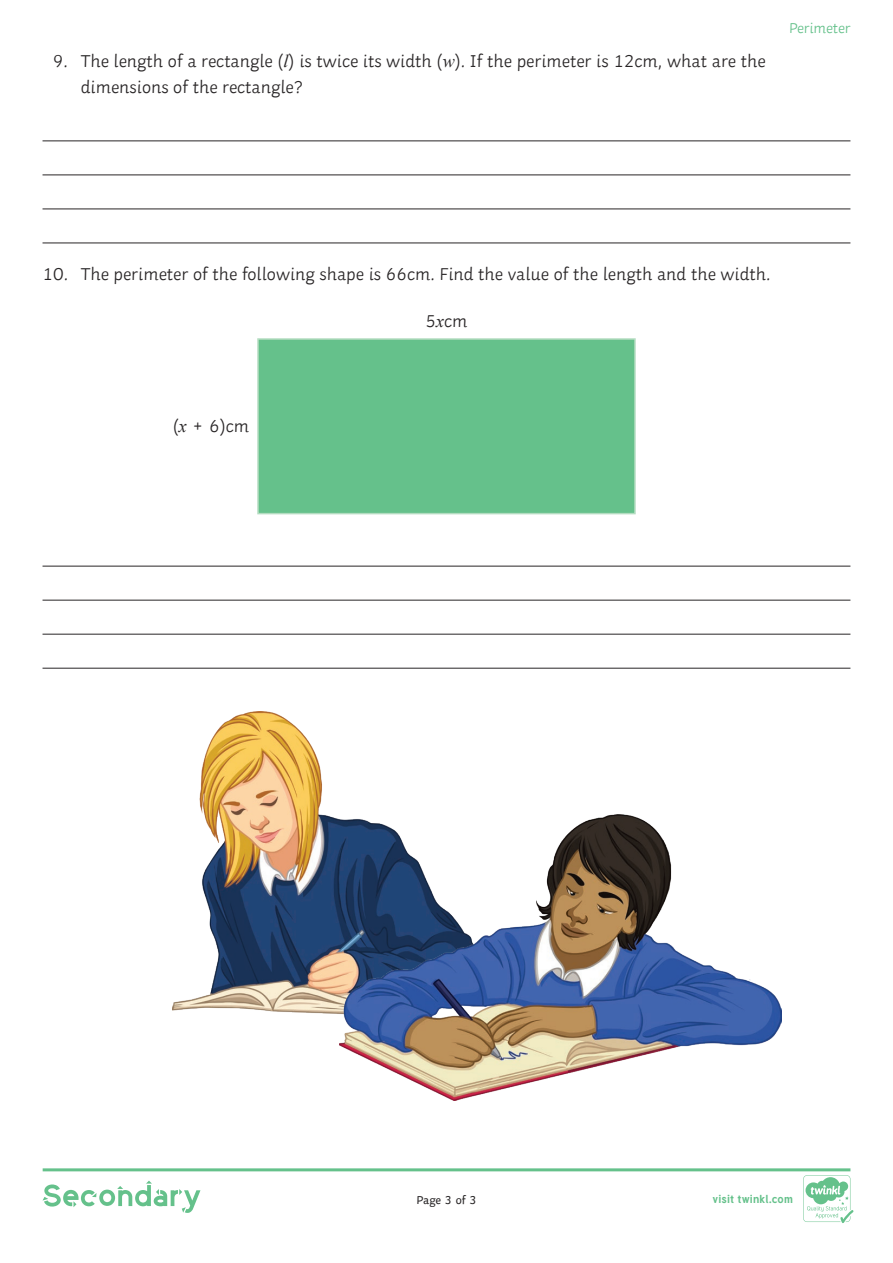
<style>
.page{position:relative;width:893px;height:1263px;background:#fff}
.page>*{position:absolute;margin:0;border:0;box-sizing:border-box;transform-origin:0 0}
.KS3_4_Body_Copy{font:300 18px/25.5px "Twinkl";color:#282526}
.Header_Text{font:300 15px "Twinkl";letter-spacing:-.01em;color:#65c18b}
.t1{font:12px "Twinkl";color:#282526}
.t2{font:700 11.4px "Tuffy";letter-spacing:.015em;color:#65c18b}
.s1{font-family:"Times New Roman";font-weight:400;font-style:italic}
</style>
<div class="page">
<hr style="left:43px;top:140px;width:807px;height:1px;background:#282526">
<hr style="left:43px;top:174px;width:807px;height:1px;background:#282526">
<hr style="left:43px;top:208px;width:807px;height:1px;background:#282526">
<hr style="left:43px;top:242px;width:807px;height:1px;background:#282526">
<hr style="left:43px;top:566px;width:807px;height:1px;background:#282526">
<hr style="left:43px;top:600px;width:807px;height:1px;background:#282526">
<hr style="left:43px;top:634px;width:807px;height:1px;background:#282526">
<hr style="left:43px;top:668px;width:807px;height:1px;background:#282526">
<div style="left:257px;top:338px;width:379px;height:176px;background:#65c18b;border:2px solid #b3dcc0"></div>
<img style="left:173px;top:711px;width:166px;height:303px">
<img style="left:339px;top:814px;width:442px;height:287px">
<svg style="left:43px;top:1168px;width:810px;height:55px"></svg>
<p class="KS3_4_Body_Copy" style="left:81px;top:47px;width:686px;text-indent:-28px">9. The length of a rectangle (<span class="s1">l</span>) is twice its width (<span class="s1">w</span>). If the perimeter is 12cm, what are the dimensions of the rectangle?</p>
<p class="Header_Text" style="left:789px;top:17px;width:63px">Perimeter</p>
<p class="KS3_4_Body_Copy" style="left:43px;top:260px;width:730px">10. The perimeter of the following shape is 66cm. Find the value of the length and the width.</p>
<p class="KS3_4_Body_Copy" style="left:425px;top:306px;width:43px">5<span class="s1">x</span>cm</p>
<p class="KS3_4_Body_Copy" style="left:173px;top:412px;width:78px">(<span class="s1">x</span> + 6)cm</p>
<p class="t1" style="left:416px;top:1191px;width:62px">Page 3 of 3</p>
<p class="t2" style="left:712px;top:1190px;width:82px">visit twinkl.com</p>
</div>
